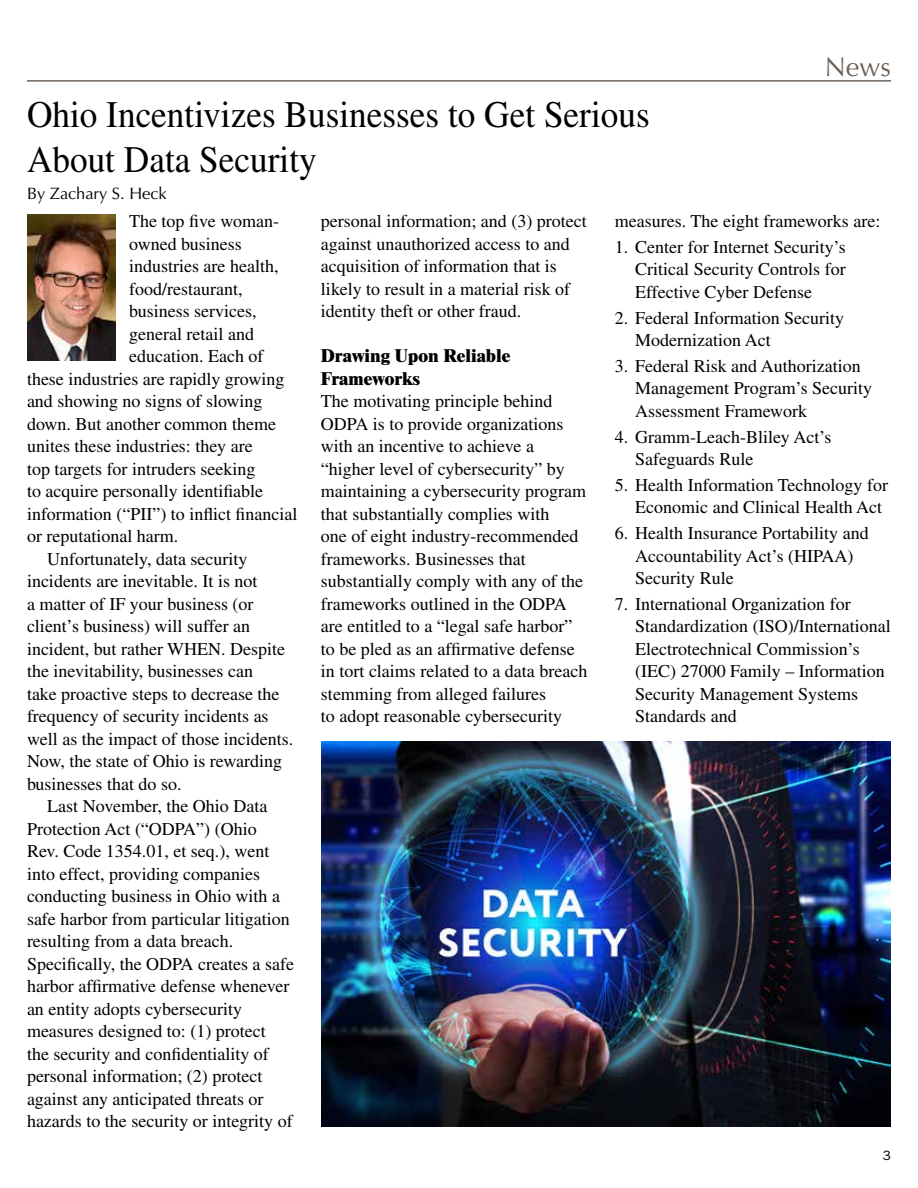
<style>
.page{position:relative;width:918px;height:1188px;background:#fff}
.page>*{position:absolute;margin:0;border:0;box-sizing:border-box;transform-origin:0 0}
.t1{font:37.5px/45px "Times LT Std";color:#000;scale:.94 1}
.t2{font:27px "Optima LT Std";color:#6f6259}
.t3{font:18px/22.5px "Times LT Std";color:#000}
.t4{font:800 18px/22.5px "Times LT Std";color:#000}
.t5{font:16.5px "Optima LT Std";color:#000}
.t6{font:13.5px "ITC Franklin Gothic Std";color:#000}
</style>
<div class="page">
<hr style="left:27px;top:80px;width:864px;height:2px;background:#6f6259">
<img style="left:27px;top:215px;width:89px;height:146px">
<img style="left:321px;top:742px;width:570px;height:384px">
<h2 class="t2" style="left:825px;top:51px;width:68px">News</h2>
<h1 class="t1" style="left:27px;top:92px;width:664px">Ohio Incentivizes Businesses to Get Serious<br>About Data Security</h1>
<p class="t5" style="left:27px;top:184px;width:141px">By Zachary S. Heck</p>
<p class="t3" style="left:129px;top:210px;width:152px">The top five woman-</p>
<p class="t3" style="left:129px;top:232px;width:114px">owned business</p>
<p class="t3" style="left:129px;top:255px;width:151px">industries are health,</p>
<p class="t3" style="left:129px;top:277px;width:115px">food/restaurant,</p>
<p class="t3" style="left:129px;top:300px;width:129px">business services,</p>
<p class="t3" style="left:129px;top:322px;width:126px">general retail and</p>
<p class="t3" style="left:129px;top:345px;width:136px">education. Each of</p>
<p class="t3" style="left:27px;top:367px;width:259px">these industries are rapidly growing</p>
<p class="t3" style="left:27px;top:390px;width:237px">and showing no signs of slowing</p>
<p class="t3" style="left:27px;top:412px;width:251px">down. But another common theme</p>
<p class="t3" style="left:27px;top:435px;width:227px">unites these industries: they are</p>
<p class="t3" style="left:27px;top:457px;width:230px">top targets for intruders seeking</p>
<p class="t3" style="left:27px;top:480px;width:238px">to acquire personally identifiable</p>
<p class="t3" style="left:27px;top:502px;width:272px">information (“PII”) to inflict financial</p>
<p class="t3" style="left:27px;top:525px;width:153px">or reputational harm.</p>
<p class="t3" style="left:47px;top:547px;width:202px">Unfortunately, data security</p>
<p class="t3" style="left:27px;top:570px;width:232px">incidents are inevitable. It is not</p>
<p class="t3" style="left:27px;top:592px;width:228px">a matter of IF your business (or</p>
<p class="t3" style="left:27px;top:615px;width:225px">client’s business) will suffer an</p>
<p class="t3" style="left:27px;top:637px;width:260px">incident, but rather WHEN. Despite</p>
<p class="t3" style="left:27px;top:660px;width:228px">the inevitability, businesses can</p>
<p class="t3" style="left:27px;top:682px;width:254px">take proactive steps to decrease the</p>
<p class="t3" style="left:27px;top:705px;width:243px">frequency of security incidents as</p>
<p class="t3" style="left:27px;top:727px;width:268px">well as the impact of those incidents.</p>
<p class="t3" style="left:27px;top:750px;width:257px">Now, the state of Ohio is rewarding</p>
<p class="t3" style="left:27px;top:772px;width:156px">businesses that do so.</p>
<p class="t3" style="left:47px;top:795px;width:222px">Last November, the Ohio Data</p>
<p class="t3" style="left:27px;top:817px;width:231px">Protection Act (“ODPA”) (Ohio</p>
<p class="t3" style="left:27px;top:840px;width:244px">Rev. Code 1354.01, et seq.), went</p>
<p class="t3" style="left:27px;top:862px;width:235px">into effect, providing companies</p>
<p class="t3" style="left:27px;top:885px;width:255px">conducting business in Ohio with a</p>
<p class="t3" style="left:27px;top:907px;width:264px">safe harbor from particular litigation</p>
<p class="t3" style="left:27px;top:930px;width:208px">resulting from a data breach.</p>
<p class="t3" style="left:27px;top:952px;width:269px">Specifically, the ODPA creates a safe</p>
<p class="t3" style="left:27px;top:975px;width:264px">harbor affirmative defense whenever</p>
<p class="t3" style="left:27px;top:997px;width:217px">an entity adopts cybersecurity</p>
<p class="t3" style="left:27px;top:1020px;width:240px">measures designed to: (1) protect</p>
<p class="t3" style="left:27px;top:1042px;width:243px">the security and confidentiality of</p>
<p class="t3" style="left:27px;top:1065px;width:237px">personal information; (2) protect</p>
<p class="t3" style="left:27px;top:1087px;width:238px">against any anticipated threats or</p>
<p class="t3" style="left:27px;top:1110px;width:267px">hazards to the security or integrity of</p>
<p class="t3" style="left:321px;top:210px;width:267px">personal information; and (3) protect against unauthorized access to and acquisition of information that is likely to result in a material risk of identity theft or other fraud.</p>
<p class="t4" style="left:321px;top:344px;width:191px">Drawing Upon Reliable<br>Frameworks</p>
<p class="t3" style="left:321px;top:390px;width:268px">The motivating principle behind ODPA is to provide organizations with an incentive to achieve a “higher level of cybersecurity” by maintaining a cybersecurity program that substantially complies with<br>one of eight industry-recommended frameworks. Businesses that substantially comply with any of the frameworks outlined in the ODPA are entitled to a “legal safe harbor” to be pled as an affirmative defense in tort claims related to a data breach stemming from alleged failures<br>to adopt reasonable cybersecurity</p>
<p class="t3" style="left:615px;top:210px;width:267px">measures. The eight frameworks are:</p>
<p class="t3" style="left:635px;top:236px;width:212px;text-align:justify;text-indent:-20px">1. Center for Internet Security’s Critical Security Controls for Effective Cyber Defense</p>
<p class="t3" style="left:635px;top:306px;width:210px;text-indent:-20px">2. Federal Information Security<br>Modernization Act</p>
<p class="t3" style="left:635px;top:355px;width:238px;text-indent:-20px">3. Federal Risk and Authorization<br>Management Program’s Security<br>Assessment Framework</p>
<p class="t3" style="left:635px;top:425px;width:198px;text-indent:-20px">4. Gramm-Leach-Bliley Act’s<br>Safeguards Rule</p>
<p class="t3" style="left:635px;top:474px;width:254px;text-indent:-20px">5. Health Information Technology for<br>Economic and Clinical Health Act</p>
<p class="t3" style="left:635px;top:522px;width:235px;text-indent:-20px">6. Health Insurance Portability and<br>Accountability Act’s (HIPAA)<br>Security Rule</p>
<p class="t3" style="left:635px;top:593px;width:257px;text-indent:-20px">7. International Organization for<br>Standardization (ISO)/International<br>Electrotechnical Commission’s (IEC) 27000 Family – Information<br>Security Management Systems<br>Standards and</p>
<p class="t6" style="left:883px;top:1148px;width:10px">3</p>
</div>
